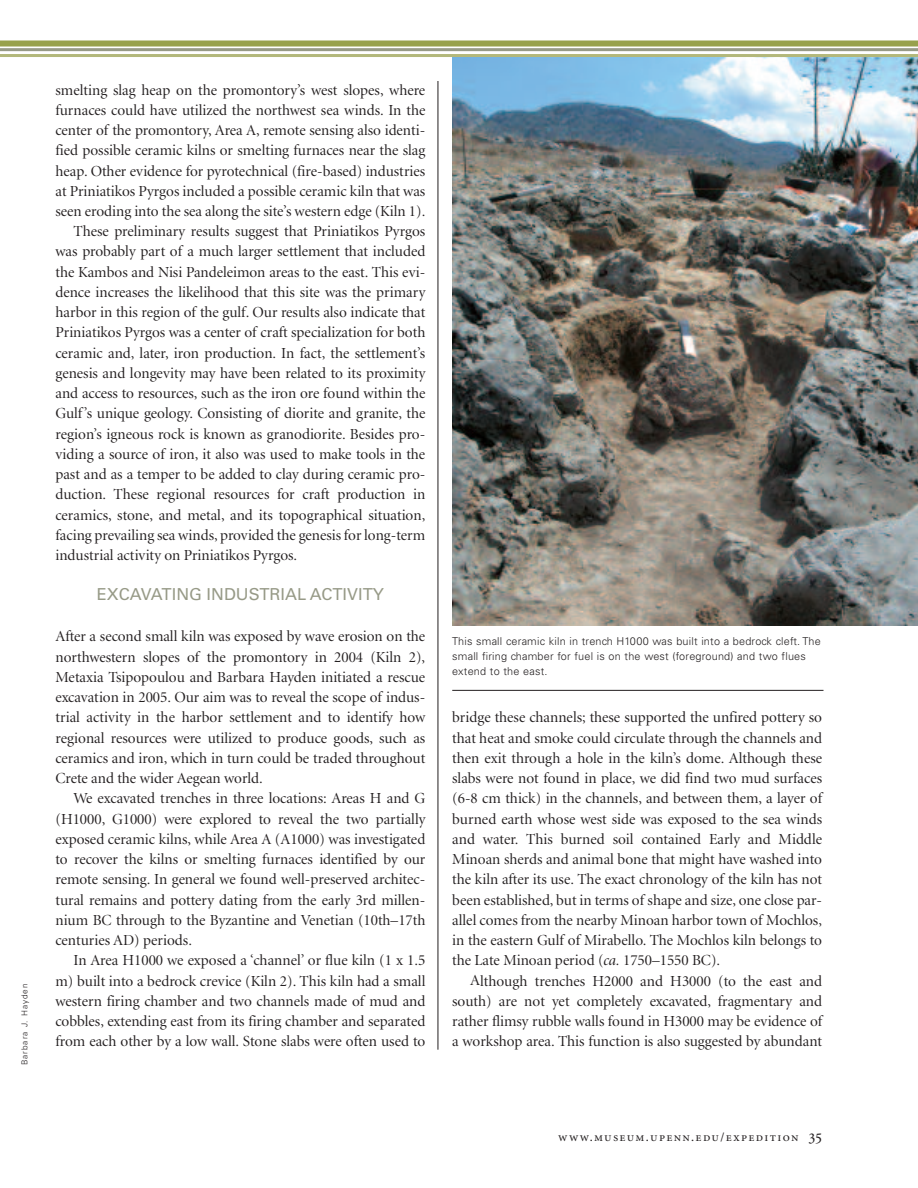
<style>
.page{position:relative;width:918px;height:1188px;background:#fff}
.page>*{position:absolute;margin:0;border:0;box-sizing:border-box;transform-origin:0 0}
.t1{font:16.5px "Univers";color:#979a87}
.t2{font:15.3px/20.2px "Minion Display";color:#231f20;text-align:justify}
.t3{font:12.75px "Minion Regular SC";letter-spacing:.1em;color:#231f20}
.t4{font:300 10.8px/15.5px "Univers";letter-spacing:.015em;color:#231f20}
.t5{font:300 8.25px "Univers";letter-spacing:.11em;color:#231f20}
.s1{font-style:italic}
.s2{font-size:16.5px}
</style>
<div class="page">
<img style="left:452px;top:57px;width:466px;height:568px">
<hr style="left:438px;top:81px;width:1px;height:969px;background:#231f20">
<hr style="left:0;top:48px;width:918px;height:3px;background:#979a87">
<hr style="left:0;top:54px;width:918px;height:3px;background:#b3b87b">
<div style="left:0;top:40px;width:918px;height:6px;background:#98a14c"></div>
<hr style="left:452px;top:690px;width:372px;height:1px;background:#231f20">
<p class="t5" style="left:22px;top:1065px;width:83px;rotate:-90deg">Barbara J. Hayden</p>
<p class="t2" style="left:56px;top:81px;width:371px">smelting slag heap on the promontory’s west slopes, where</p>
<p class="t2" style="left:56px;top:101px;width:371px">furnaces could have utilized the northwest sea winds. In the</p>
<p class="t2" style="left:56px;top:121px;width:371px">center of the promontory, Area A, remote sensing also identi-</p>
<p class="t2" style="left:56px;top:141px;width:371px">fied possible ceramic kilns or smelting furnaces near the slag</p>
<p class="t2" style="left:56px;top:162px;width:371px">heap. Other evidence for pyrotechnical (fire-based) industries</p>
<p class="t2" style="left:56px;top:182px;width:371px">at Priniatikos Pyrgos included a possible ceramic kiln that was</p>
<p class="t2" style="left:56px;top:202px;width:371px">seen eroding into the sea along the site’s western edge (Kiln 1).</p>
<p class="t2" style="left:73px;top:222px;width:353px">These preliminary results suggest that Priniatikos Pyrgos</p>
<p class="t2" style="left:56px;top:243px;width:371px">was probably part of a much larger settlement that included</p>
<p class="t2" style="left:56px;top:263px;width:371px">the Kambos and Nisi Pandeleimon areas to the east. This evi-</p>
<p class="t2" style="left:56px;top:283px;width:371px">dence increases the likelihood that this site was the primary</p>
<p class="t2" style="left:56px;top:303px;width:371px">harbor in this region of the gulf. Our results also indicate that</p>
<p class="t2" style="left:56px;top:324px;width:371px">Priniatikos Pyrgos was a center of craft specialization for both</p>
<p class="t2" style="left:56px;top:344px;width:371px">ceramic and, later, iron production. In fact, the settlement’s</p>
<p class="t2" style="left:56px;top:364px;width:371px">genesis and longevity may have been related to its proximity</p>
<p class="t2" style="left:56px;top:384px;width:371px">and access to resources, such as the iron ore found within the</p>
<p class="t2" style="left:56px;top:405px;width:371px">Gulf’s unique geology. Consisting of diorite and granite, the</p>
<p class="t2" style="left:56px;top:425px;width:371px">region’s igneous rock is known as granodiorite. Besides pro-</p>
<p class="t2" style="left:56px;top:445px;width:371px">viding a source of iron, it also was used to make tools in the</p>
<p class="t2" style="left:56px;top:465px;width:371px">past and as a temper to be added to clay during ceramic pro-</p>
<p class="t2" style="left:56px;top:486px;width:371px">duction. These regional resources for craft production in</p>
<p class="t2" style="left:56px;top:506px;width:371px">ceramics, stone, and metal, and its topographical situation,</p>
<p class="t2" style="left:56px;top:526px;width:371px">facing prevailing sea winds, provided the genesis for long-term</p>
<p class="t2" style="left:56px;top:546px;width:243px">industrial activity on Priniatikos Pyrgos.</p>
<p class="t1" style="left:97px;top:588px;width:289px">EXCAVATING INDUSTRIAL ACTIVITY</p>
<p class="t2" style="left:55px;top:627px;width:371px">After a second small kiln was exposed by wave erosion on the northwestern slopes of the promontory in 2004 (Kiln 2), Metaxia Tsipopoulou and Barbara Hayden initiated a rescue excavation in 2005. Our aim was to reveal the scope of indus&shy;trial activity in the harbor settlement and to identify how regional resources were utilized to produce goods, such as ceramics and iron, which in turn could be traded throughout Crete and the wider Aegean world.</p>
<p class="t2" style="left:56px;top:789px;width:371px;text-indent:18px">We excavated trenches in three locations: Areas H and G (H1000, G1000) were explored to reveal the two partially exposed ceramic kilns, while Area A (A1000) was investigated to recover the kilns or smelting furnaces identified by our remote sensing. In general we found well-preserved architec&shy;tural remains and pottery dating from the early 3rd millen&shy;nium BC through to the Byzantine and Venetian (10th–17th centuries AD) periods.</p>
<p class="t2" style="left:56px;top:951px;width:371px;text-indent:18px">In Area H1000 we exposed a ‘channel’ or flue kiln (1 x 1.5 m) built into a bedrock crevice (Kiln 2). This kiln had a small western firing chamber and two channels made of mud and cobbles, extending east from its firing chamber and separated from each other by a low wall. Stone slabs were often used to</p>
<p class="t4" style="left:452px;top:634px;width:370px">This small ceramic kiln in trench H1000 was built into a bedrock cleft. The small firing chamber for fuel is on the west (foreground) and two flues extend to the east.</p>
<p class="t2" style="left:452px;top:708px;width:371px">bridge these channels; these supported the unfired pottery so that heat and smoke could circulate through the channels and then exit through a hole in the kiln’s dome. Although these slabs were not found in place, we did find two mud surfaces (6-8 cm thick) in the channels, and between them, a layer of burned earth whose west side was exposed to the sea winds and water. This burned soil contained Early and Middle Minoan sherds and animal bone that might have washed into the kiln after its use. The exact chronology of the kiln has not been established, but in terms of shape and size, one close par&shy;allel comes from the nearby Minoan harbor town of Mochlos, in the eastern Gulf of Mirabello. The Mochlos kiln belongs to the Late Minoan period (<span class="s1">ca.</span> 1750–1550 BC).</p>
<p class="t2" style="left:452px;top:972px;width:371px;text-indent:18px">Although trenches H2000 and H3000 (to the east and south) are not yet completely excavated, fragmentary and rather flimsy rubble walls found in H3000 may be evidence of a workshop area. This function is also suggested by abundant</p>
<p class="t3" style="left:558px;top:1132px;width:265px">www.museum.upenn.edu/expedition <span class="s2">35</span></p>
</div>
